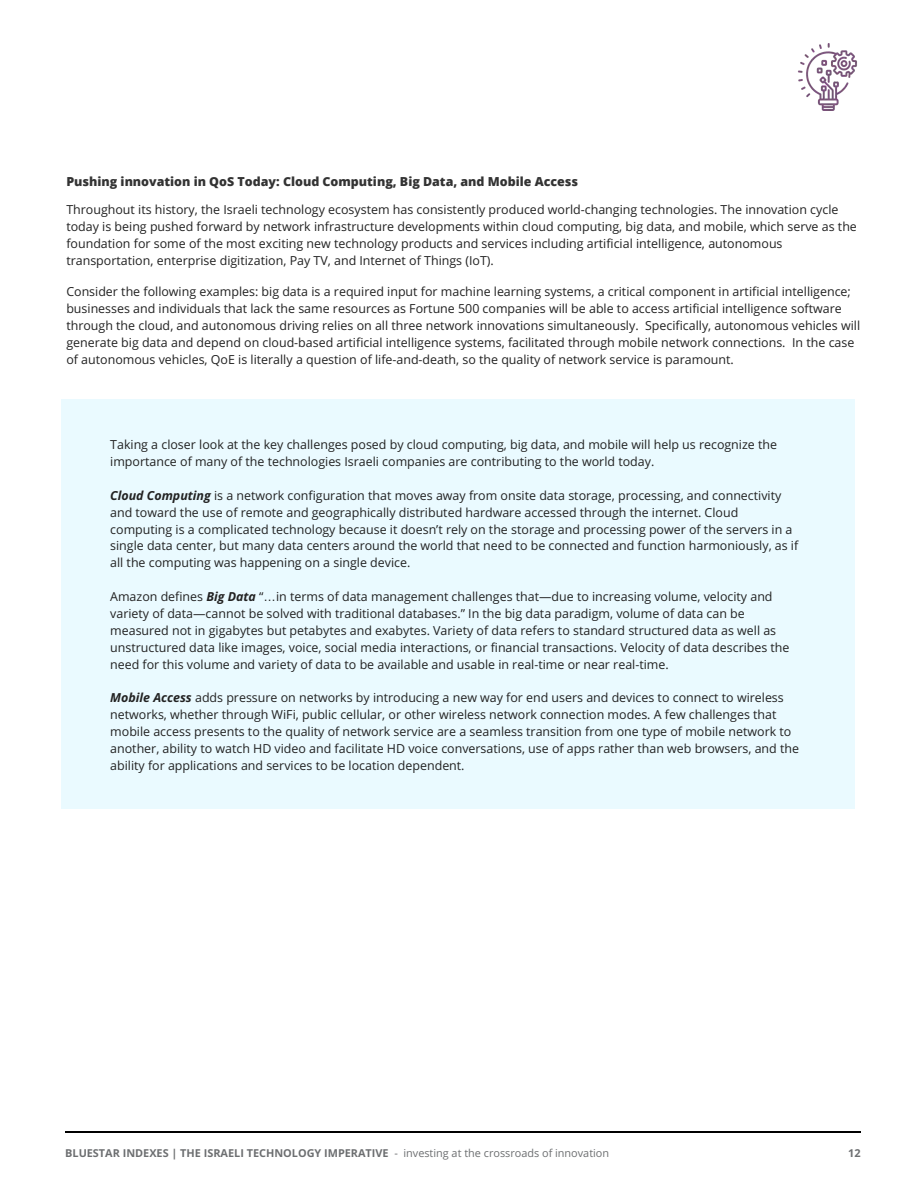
<style>
.page{position:relative;width:918px;height:1188px;background:#fff}
.page>*{position:absolute;margin:0;border:0;box-sizing:border-box;transform-origin:0 0}
.t1{font:12.45px/16.8px "Open Sans";color:#222}
.t2{font:800 12.45px "Open Sans";color:#333}
.t3{font:700 10.95px "Open Sans";color:#6d6f71}
.s1{font-weight:700;font-style:italic}
.s2{font-family:"Liberation Sans"}
.s3{font-weight:400}
</style>
<div class="page">
<svg style="left:66px;top:1131px;width:6px;height:2px"></svg>
<hr style="left:72px;top:1131px;width:45px;height:2px;background:#000">
<hr style="left:117px;top:1131px;width:45px;height:2px;background:#000">
<hr style="left:162px;top:1131px;width:45px;height:2px;background:#000">
<hr style="left:207px;top:1131px;width:45px;height:2px;background:#000">
<hr style="left:252px;top:1131px;width:45px;height:2px;background:#000">
<hr style="left:297px;top:1131px;width:45px;height:2px;background:#000">
<hr style="left:342px;top:1131px;width:45px;height:2px;background:#000">
<hr style="left:387px;top:1131px;width:46px;height:2px;background:#000">
<hr style="left:432px;top:1131px;width:46px;height:2px;background:#000">
<hr style="left:477px;top:1131px;width:46px;height:2px;background:#000">
<hr style="left:523px;top:1131px;width:45px;height:2px;background:#000">
<hr style="left:568px;top:1131px;width:45px;height:2px;background:#000">
<hr style="left:613px;top:1131px;width:45px;height:2px;background:#000">
<hr style="left:658px;top:1131px;width:45px;height:2px;background:#000">
<hr style="left:703px;top:1131px;width:45px;height:2px;background:#000">
<hr style="left:748px;top:1131px;width:45px;height:2px;background:#000">
<hr style="left:793px;top:1131px;width:45px;height:2px;background:#000">
<svg style="left:838px;top:1131px;width:22px;height:2px"></svg>
<div style="left:62px;top:399px;width:793px;height:410px;background:#eafaff"></div>
<img style="left:798px;top:44px;width:59px;height:66px">
<p class="t2" style="left:66px;top:172px;width:513px">Pushing innovation in QoS Today: Cloud Computing, Big Data, and Mobile Access</p>
<p class="t1" style="left:66px;top:201px;width:792px">Throughout its history, the Israeli technology ecosystem has consistently produced world-changing technologies. The innovation cycle today is being pushed forward by network infrastructure developments within cloud computing, big data, and mobile, which serve as the foundation for some of the most exciting new technology products and services including artificial intelligence, autonomous transportation, enterprise digitization, Pay TV, and Internet of Things (IoT).</p>
<p class="t1" style="left:66px;top:283px;width:795px">Consider the following examples: big data is a required input for machine learning systems, a critical component in artificial intelligence; businesses and individuals that lack the same resources as Fortune 500 companies will be able to access artificial intelligence software through the cloud, and autonomous driving relies on all three network innovations simultaneously. Specifically, autonomous vehicles will generate big data and depend on cloud-based artificial intelligence systems, facilitated through mobile network connections. In the case of autonomous vehicles, QoE is literally a question of life-and-death, so the quality of network service is paramount.</p>
<p class="t1" style="left:110px;top:436px;width:668px">Taking a closer look at the key challenges posed by cloud computing, big data, and mobile will help us recognize the importance of many of the technologies Israeli companies are contributing to the world today.</p>
<p class="t1" style="left:110px;top:487px;width:690px"><span class="s1">Cloud Computing</span> is a network configuration that moves away from onsite data storage, processing, and connectivity and toward the use of remote and geographically distributed hardware accessed through the internet. Cloud computing is a complicated technology because it doesn’t rely on the storage and processing power of the servers in a single data center, but many data centers around the world that need to be connected and function harmoniously, as if all the computing was happening on a single device.</p>
<p class="t1" style="left:110px;top:588px;width:681px">Amazon defines <span class="s1">Big Data</span> “<span class="s2">…</span>in terms of data management challenges that—due to increasing volume, velocity and variety of data—cannot be solved with traditional databases.” In the big data paradigm, volume of data can be measured not in gigabytes but petabytes and exabytes. Variety of data refers to standard structured data as well as unstructured data like images, voice, social media interactions, or financial transactions. Velocity of data describes the need for this volume and variety of data to be available and usable in real-time or near real-time.</p>
<p class="t1" style="left:110px;top:689px;width:690px"><span class="s1">Mobile Access</span> adds pressure on networks by introducing a new way for end users and devices to connect to wireless networks, whether through WiFi, public cellular, or other wireless network connection modes. A few challenges that mobile access presents to the quality of network service are a seamless transition from one type of mobile network to another, ability to watch HD video and facilitate HD voice conversations, use of apps rather than web browsers, and the ability for applications and services to be location dependent.</p>
<p class="t3" style="left:65px;top:1145px;width:545px">BLUESTAR INDEXES | THE ISRAELI TECHNOLOGY IMPERATIVE <span class="s3">- investing at the crossroads of innovation</span></p>
<p class="t3" style="left:848px;top:1145px;width:14px">12</p>
</div>
